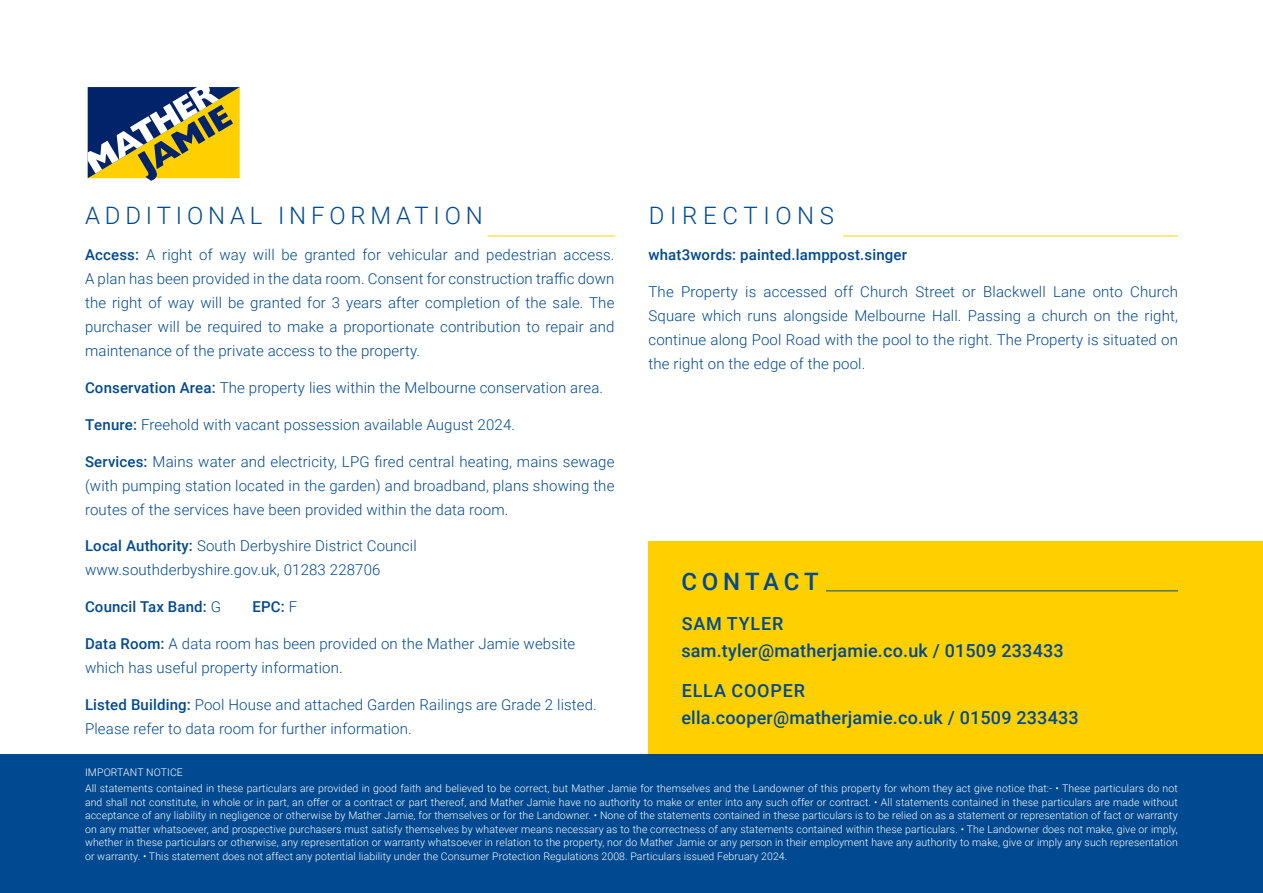
<style>
.page{position:relative;width:1263px;height:893px;background:#fff}
.page>*{position:absolute;margin:0;border:0;box-sizing:border-box;transform-origin:0 0}
.t1{font:300 24px "Roboto";letter-spacing:.2em;color:#014990}
.t2{font:300 24px "Roboto";letter-spacing:.235em;color:#014990}
.t3{font:500 24px "Roboto";letter-spacing:.2em;color:#014990}
.t4{font:500 18px/27px "Roboto";letter-spacing:.01em;color:#014990}
.t5{font:300 15px/24px "Roboto";letter-spacing:.01em;color:#014990;text-align:justify}
.t6{font:500 15px "Roboto";letter-spacing:.01em;color:#014990}
.t7{font:300 10.5px/13.5px "Roboto";letter-spacing:.01em;color:#fff;text-align:justify}
.s1{font-weight:500}
.s2{font-weight:300}
</style>
<div class="page">
<div style="left:648px;top:542px;width:615px;height:228px;background:#ffd000"></div>
<svg style="left:88px;top:87px;width:152px;height:94px;background:#8d8b5a"></svg>
<hr style="left:826px;top:590px;width:352px;height:1px;background:#014990">
<hr style="left:488px;top:236px;width:126px;height:1px;background:#ffd000">
<hr style="left:843px;top:236px;width:335px;height:1px;background:#ffd000">
<div style="left:0;top:755px;width:1263px;height:138px;background:#014990"></div>
<p class="t1" style="left:85px;top:198px;width:399px">ADDITIONAL INFORMATION</p>
<p class="t5" style="left:85px;top:242px;width:531px"><span class="s1">Access:</span> A right of way will be granted for vehicular and pedestrian access.<br>A plan has been provided in the data room. Consent for construction traffic down the right of way will be granted for 3 years after completion of the sale. The purchaser will be required to make a proportionate contribution to repair and maintenance of the private access to the property.</p>
<p class="t5" style="left:85px;top:375px;width:520px"><span class="s1">Conservation Area:</span> The property lies within the Melbourne conservation area.</p>
<p class="t5" style="left:85px;top:412px;width:431px"><span class="s1">Tenure:</span> Freehold with vacant possession available August 2024.</p>
<p class="t5" style="left:85px;top:449px;width:531px"><span class="s1">Services:</span> Mains water and electricity, LPG fired central heating, mains sewage (with pumping station located in the garden) and broadband, plans showing the routes of the services have been provided within the data room.</p>
<p class="t5" style="left:85px;top:533px;width:333px"><span class="s1">Local Authority:</span> South Derbyshire District Council www.southderbyshire.gov.uk, 01283 228706</p>
<p class="t6" style="left:85px;top:596px;width:138px">Council Tax Band: <span class="s2">G</span></p>
<p class="t6" style="left:252px;top:596px;width:46px">EPC: <span class="s2">F</span></p>
<p class="t5" style="left:85px;top:631px;width:492px"><span class="s1">Data Room:</span> A data room has been provided on the Mather Jamie website which has useful property information.</p>
<p class="t5" style="left:85px;top:692px;width:513px"><span class="s1">Listed Building:</span> Pool House and attached Garden Railings are Grade 2 listed.<br>Please refer to data room for further information.</p>
<p class="t7" style="left:85px;top:765px;width:99px">IMPORTANT NOTICE</p>
<p class="t7" style="left:85px;top:781px;width:1094px">All statements contained in these particulars are provided in good faith and believed to be correct, but Mather Jamie for themselves and the Landowner of this property for whom they act give notice that:- • These particulars do not and shall not constitute, in whole or in part, an offer or a contract or part thereof, and Mather Jamie have no authority to make or enter into any such offer or contract. • All statements contained in these particulars are made without acceptance of any liability in negligence or otherwise by Mather Jamie, for themselves or for the Landowner. • None of the statements contained in these particulars is to be relied on as a statement or representation of fact or warranty on any matter whatsoever, and prospective purchasers must satisfy themselves by whatever means necessary as to the correctness of any statements contained within these particulars. • The Landowner does not make, give or imply, whether in these particulars or otherwise, any representation or warranty whatsoever in relation to the property, nor do Mather Jamie or any person in their employment have any authority to make, give or imply any such representation or warranty. • This statement does not affect any potential liability under the Consumer Protection Regulations 2008. Particulars issued February 2024.</p>
<p class="t2" style="left:649px;top:198px;width:187px">DIRECTIONS</p>
<p class="t6" style="left:648px;top:244px;width:260px">what3words: painted.lamppost.singer</p>
<p class="t5" style="left:648px;top:279px;width:531px">The Property is accessed off Church Street or Blackwell Lane onto Church Square which runs alongside Melbourne Hall. Passing a church on the right, continue along Pool Road with the pool to the right. The Property is situated on the right on the edge of the pool.</p>
<p class="t3" style="left:681px;top:565px;width:139px">CONTACT</p>
<p class="t4" style="left:681px;top:609px;width:384px">SAM TYLER<br>sam.tyler@matherjamie.co.uk / 01509 233433</p>
<p class="t4" style="left:681px;top:676px;width:399px">ELLA COOPER<br>ella.cooper@matherjamie.co.uk / 01509 233433</p>
</div>
